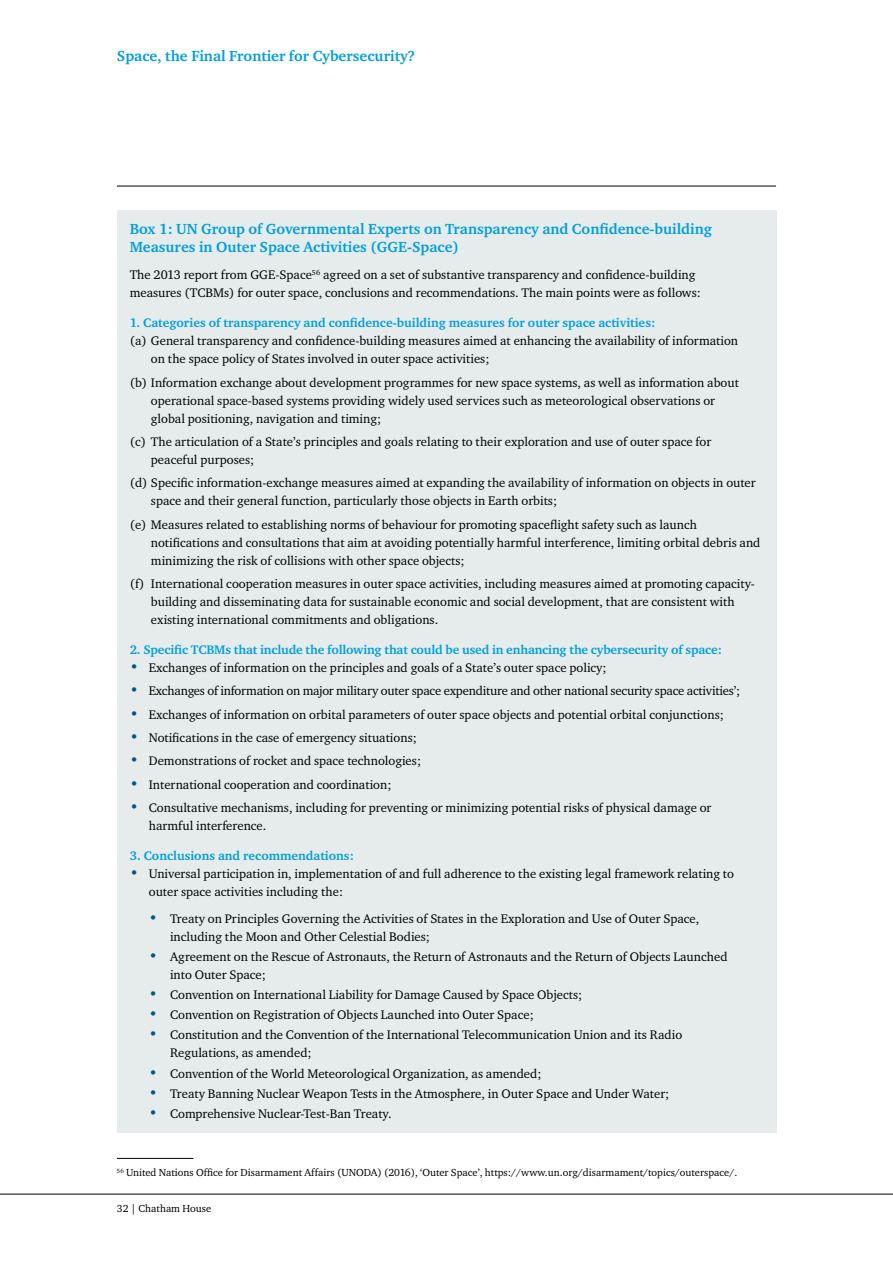
<style>
.page{position:relative;width:893px;height:1263px;background:#fff}
.page>*{position:absolute;margin:0;border:0;box-sizing:border-box;transform-origin:0 0}
.t1{font:700 15px/18px "Charter ITC";color:#009ee0}
.t2{font:12.75px/18px "Charter ITC";color:#000}
.t3{font:700 12.75px "Charter ITC";color:#009ee0}
.t4{font:12.75px "Charter ITC";letter-spacing:-.02em;color:#000}
.t5{font:10.5px "Charter ITC";color:#000}
.s1{font-weight:700;font-size:15px;color:#005782}
</style>
<div class="page">
<hr style="left:117px;top:186px;width:659px;height:1px;background:#000">
<hr style="left:0;top:1194px;width:893px;height:1px;background:#000">
<div style="left:117px;top:210px;width:659px;height:59px;background:#e6ecec"></div>
<div style="left:117px;top:256px;width:659px;height:59px;background:#e6ecec"></div>
<div style="left:117px;top:301px;width:659px;height:42px;background:#e6ecec"></div>
<div style="left:117px;top:322px;width:659px;height:59px;background:#e6ecec"></div>
<div style="left:117px;top:364px;width:659px;height:76px;background:#e6ecec"></div>
<div style="left:117px;top:423px;width:659px;height:58px;background:#e6ecec"></div>
<div style="left:117px;top:464px;width:659px;height:59px;background:#e6ecec"></div>
<div style="left:117px;top:506px;width:659px;height:76px;background:#e6ecec"></div>
<div style="left:117px;top:565px;width:659px;height:76px;background:#e6ecec"></div>
<div style="left:117px;top:627px;width:659px;height:43px;background:#e6ecec"></div>
<div style="left:117px;top:649px;width:659px;height:38px;background:#e6ecec"></div>
<div style="left:117px;top:672px;width:659px;height:39px;background:#e6ecec"></div>
<div style="left:117px;top:696px;width:659px;height:38px;background:#e6ecec"></div>
<div style="left:117px;top:719px;width:659px;height:38px;background:#e6ecec"></div>
<div style="left:117px;top:742px;width:659px;height:38px;background:#e6ecec"></div>
<div style="left:117px;top:766px;width:659px;height:38px;background:#e6ecec"></div>
<div style="left:117px;top:789px;width:659px;height:56px;background:#e6ecec"></div>
<div style="left:117px;top:833px;width:659px;height:43px;background:#e6ecec"></div>
<div style="left:117px;top:855px;width:659px;height:56px;background:#e6ecec"></div>
<div style="left:117px;top:900px;width:659px;height:56px;background:#e6ecec"></div>
<div style="left:117px;top:938px;width:659px;height:56px;background:#e6ecec"></div>
<div style="left:117px;top:976px;width:659px;height:38px;background:#e6ecec"></div>
<div style="left:117px;top:996px;width:659px;height:43px;background:#e6ecec"></div>
<div style="left:117px;top:1016px;width:659px;height:61px;background:#e6ecec"></div>
<div style="left:117px;top:1075px;width:659px;height:38px;background:#e6ecec"></div>
<div style="left:117px;top:1095px;width:659px;height:38px;background:#e6ecec"></div>
<hr style="left:117px;top:1158px;width:76px;height:1px;background:#000">
<p class="t1" style="left:117px;top:47px;width:300px">Space, the Final Frontier for Cybersecurity?</p>
<p class="t1" style="left:130px;top:220px;width:584px">Box 1: UN Group of Governmental Experts on Transparency and Confidence-building<br>Measures in Outer Space Activities (GGE-Space)</p>
<p class="t2" style="left:130px;top:266px;width:573px">The 2013 report from GGE-Space<sup>56</sup> agreed on a set of substantive transparency and confidence-building measures (TCBMs) for outer space, conclusions and recommendations. The main points were as follows:</p>
<p class="t3" style="left:130px;top:315px;width:527px">1. Categories of transparency and confidence-building measures for outer space activities:</p>
<p class="t2" style="left:151px;top:332px;width:589px;text-indent:-21px">(a) General transparency and confidence-building measures aimed at enhancing the availability of information on the space policy of States involved in outer space activities;</p>
<p class="t2" style="left:151px;top:373px;width:589px;text-indent:-21px">(b) Information exchange about development programmes for new space systems, as well as information about operational space-based systems providing widely used services such as meteorological observations or global positioning, navigation and timing;</p>
<p class="t2" style="left:151px;top:432px;width:562px;text-indent:-21px">(c) The articulation of a State’s principles and goals relating to their exploration and use of outer space for peaceful purposes;</p>
<p class="t2" style="left:151px;top:474px;width:606px;text-indent:-21px">(d) Specific information-exchange measures aimed at expanding the availability of information on objects in outer space and their general function, particularly those objects in Earth orbits;</p>
<p class="t2" style="left:151px;top:515px;width:611px;text-indent:-21px">(e) Measures related to establishing norms of behaviour for promoting spaceflight safety such as launch notifications and consultations that aim at avoiding potentially harmful interference, limiting orbital debris and minimizing the risk of collisions with other space objects;</p>
<p class="t2" style="left:151px;top:574px;width:605px;text-indent:-21px">(f) International cooperation measures in outer space activities, including measures aimed at promoting capacity&shy;building and disseminating data for sustainable economic and social development, that are consistent with existing international commitments and obligations.</p>
<p class="t3" style="left:130px;top:642px;width:594px">2. Specific TCBMs that include the following that could be used in enhancing the cybersecurity of space:</p>
<p class="t2" style="left:130px;top:658px;width:478px"><span class="s1">•</span> Exchanges of information on the principles and goals of a State’s outer space policy;</p>
<p class="t4" style="left:130px;top:683px;width:612px"><span class="s1">•</span> Exchanges of information on major military outer space expenditure and other national security space activities’;</p>
<p class="t2" style="left:130px;top:705px;width:596px"><span class="s1">•</span> Exchanges of information on orbital parameters of outer space objects and potential orbital conjunctions;</p>
<p class="t2" style="left:130px;top:728px;width:289px"><span class="s1">•</span> Notifications in the case of emergency situations;</p>
<p class="t2" style="left:130px;top:752px;width:293px"><span class="s1">•</span> Demonstrations of rocket and space technologies;</p>
<p class="t2" style="left:130px;top:775px;width:263px"><span class="s1">•</span> International cooperation and coordination;</p>
<p class="t2" style="left:149px;top:798px;width:564px;text-indent:-19px"><span class="s1">•</span> Consultative mechanisms, including for preventing or minimizing potential risks of physical damage or harmful interference.</p>
<p class="t3" style="left:130px;top:848px;width:226px">3. Conclusions and recommendations:</p>
<p class="t2" style="left:149px;top:864px;width:587px;text-indent:-19px"><span class="s1">•</span> Universal participation in, implementation of and full adherence to the existing legal framework relating to outer space activities including the:</p>
<p class="t2" style="left:170px;top:909px;width:531px;text-indent:-21px"><span class="s1">•</span> Treaty on Principles Governing the Activities of States in the Exploration and Use of Outer Space, including the Moon and Other Celestial Bodies;</p>
<p class="t2" style="left:170px;top:947px;width:559px;text-indent:-21px"><span class="s1">•</span> Agreement on the Rescue of Astronauts, the Return of Astronauts and the Return of Objects Launched into Outer Space;</p>
<p class="t2" style="left:149px;top:985px;width:435px"><span class="s1">•</span> Convention on International Liability for Damage Caused by Space Objects;</p>
<p class="t2" style="left:149px;top:1006px;width:386px"><span class="s1">•</span> Convention on Registration of Objects Launched into Outer Space;</p>
<p class="t2" style="left:170px;top:1026px;width:514px;text-indent:-21px"><span class="s1">•</span> Constitution and the Convention of the International Telecommunication Union and its Radio<br>Regulations, as amended;</p>
<p class="t2" style="left:149px;top:1064px;width:394px"><span class="s1">•</span> Convention of the World Meteorological Organization, as amended;</p>
<p class="t2" style="left:149px;top:1084px;width:522px"><span class="s1">•</span> Treaty Banning Nuclear Weapon Tests in the Atmosphere, in Outer Space and Under Water;</p>
<p class="t2" style="left:149px;top:1104px;width:244px"><span class="s1">•</span> Comprehensive Nuclear-Test-Ban Treaty.</p>
<p class="t5" style="left:117px;top:1166px;width:622px"><sup>56</sup> United Nations Office for Disarmament Affairs (UNODA) (2016), ‘Outer Space’, https://www.un.org/disarmament/topics/outerspace/.</p>
<p class="t5" style="left:117px;top:1202px;width:96px">32 | Chatham House</p>
</div>
